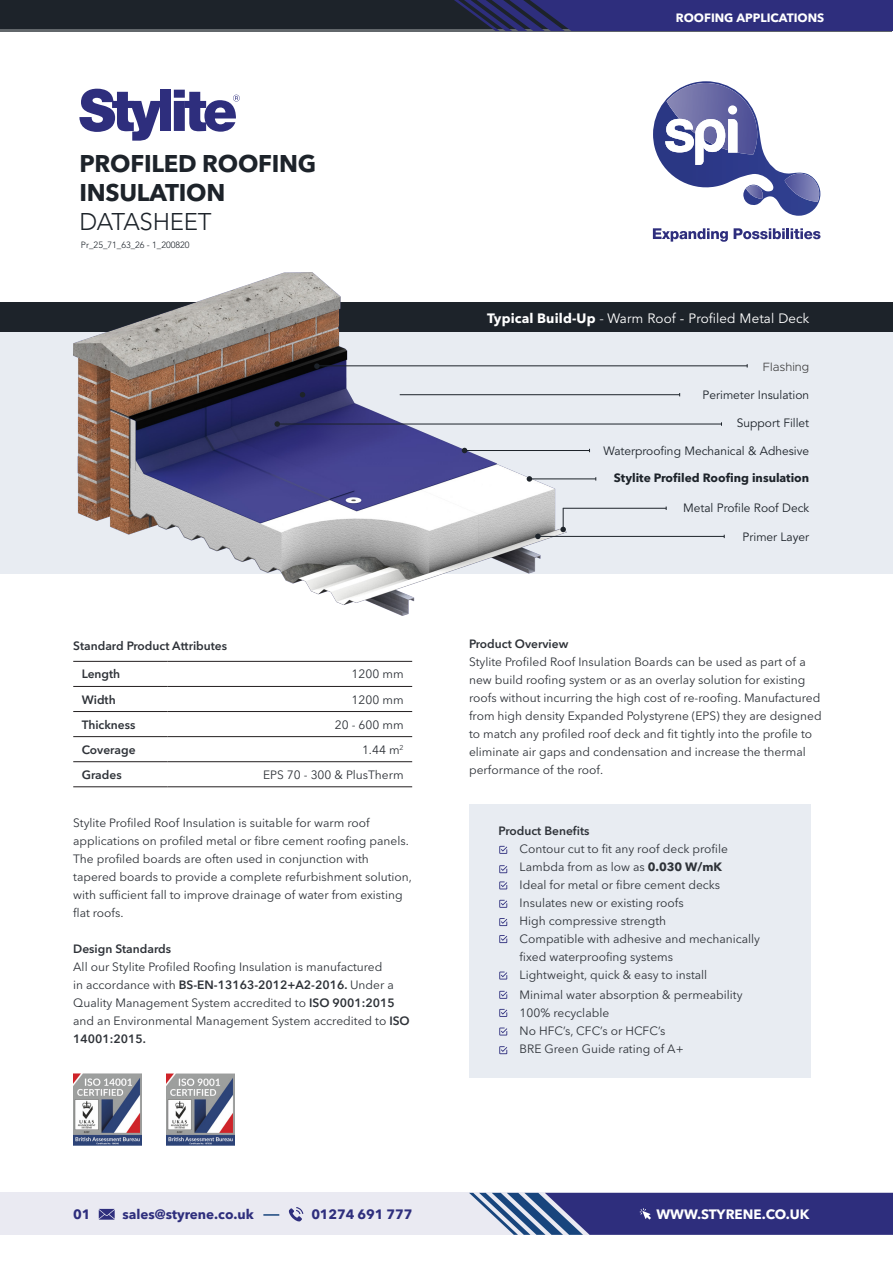
<style>
.page{position:relative;width:893px;height:1263px;background:#fff}
.page>*{position:absolute;margin:0;border:0;box-sizing:border-box;transform-origin:0 0}
.t1{font:700 24px/28.8px "Avenir Next LT Pro";letter-spacing:-.01em;color:#1d232a}
.t2{font:300 24px "Avenir LT Std";letter-spacing:-.01em;color:#1d232a}
.t3{font:13.5px "Avenir LT Std";letter-spacing:.01em;color:#fff}
.t4{font:700 13.5px "Avenir Next LT Pro";color:#2e2e7d}
.t5{font:700 13.5px "Avenir Next LT Pro";color:#fff}
.t6{font:12px/18px "Avenir Next LT Pro";color:#2e3238}
.t7{font:600 12px "Avenir Next LT Pro";color:#2e3238}
.t8{font:12px "Avenir LT Std";color:#1d232a}
.t9{font:700 12px "Avenir Next LT Pro";color:#1d232a}
.t10{font:700 12px "Avenir Next LT Pro";color:#fff}
.t11{font:300 12px "Metropolis";color:#3e3e3f}
.t12{font:300 9px "Avenir LT Std";color:#1d232a}
.s1{font-weight:600}
.s2{font-family:"Avenir Next LT Pro";font-weight:700}
.s3{font-weight:300}
.s4{font-weight:700}
</style>
<div class="page">
<div style="left:0;top:302px;width:893px;height:271px;background:#e8ecf2"></div>
<svg style="left:0;top:28px;width:454px;height:3px"></svg>
<div style="left:0;top:302px;width:893px;height:30px;background:#1d232a"></div>
<img style="left:73px;top:273px;width:494px;height:342px">
<div style="left:0;top:0;width:893px;height:28px;background:#1d232a"></div>
<div style="left:469px;top:805px;width:341px;height:273px;background:#e8ecf2"></div>
<svg style="left:499px;top:991px;width:8px;height:8px"></svg>
<svg style="left:499px;top:1009px;width:8px;height:8px"></svg>
<svg style="left:499px;top:1027px;width:8px;height:8px"></svg>
<svg style="left:499px;top:1046px;width:8px;height:8px"></svg>
<svg style="left:499px;top:971px;width:8px;height:8px"></svg>
<svg style="left:499px;top:935px;width:8px;height:8px"></svg>
<svg style="left:499px;top:900px;width:8px;height:8px"></svg>
<svg style="left:499px;top:881px;width:8px;height:8px"></svg>
<svg style="left:499px;top:865px;width:8px;height:8px"></svg>
<svg style="left:499px;top:846px;width:8px;height:8px"></svg>
<hr style="left:317px;top:365px;width:430px;height:1px;background:#1d232a">
<hr style="left:400px;top:394px;width:280px;height:1px;background:#1d232a">
<hr style="left:277px;top:424px;width:444px;height:1px;background:#1d232a">
<hr style="left:465px;top:450px;width:124px;height:1px;background:#1d232a">
<hr style="left:529px;top:478px;width:67px;height:1px;background:#1d232a">
<hr style="left:563px;top:508px;width:103px;height:1px;background:#1d232a">
<hr style="left:538px;top:536px;width:186px;height:1px;background:#1d232a">
<svg style="left:274px;top:421px;width:6px;height:6px"></svg>
<svg style="left:462px;top:448px;width:5px;height:5px"></svg>
<svg style="left:527px;top:476px;width:5px;height:6px"></svg>
<svg style="left:535px;top:534px;width:6px;height:5px"></svg>
<svg style="left:300px;top:392px;width:5px;height:5px"></svg>
<svg style="left:314px;top:363px;width:6px;height:6px"></svg>
<svg style="left:454px;top:0;width:439px;height:31px;background:#2c2d73"></svg>
<div style="left:0;top:1193px;width:893px;height:42px;background:#eaeaf2"></div>
<svg style="left:99px;top:1209px;width:16px;height:11px"></svg>
<svg style="left:289px;top:1207px;width:14px;height:14px"></svg>
<svg style="left:263px;top:1214px;width:16px;height:2px"></svg>
<svg style="left:469px;top:1193px;width:424px;height:42px;background:#45498c"></svg>
<hr style="left:73px;top:686px;width:94px;height:1px;background:#231f20">
<hr style="left:167px;top:686px;width:245px;height:1px;background:#231f20">
<hr style="left:73px;top:711px;width:94px;height:1px;background:#231f20">
<hr style="left:167px;top:711px;width:245px;height:1px;background:#231f20">
<hr style="left:73px;top:736px;width:94px;height:1px;background:#231f20">
<hr style="left:167px;top:736px;width:245px;height:1px;background:#231f20">
<hr style="left:73px;top:761px;width:94px;height:1px;background:#231f20">
<hr style="left:167px;top:761px;width:245px;height:1px;background:#231f20">
<hr style="left:73px;top:661px;width:94px;height:1px;background:#231f20">
<hr style="left:167px;top:661px;width:245px;height:1px;background:#231f20">
<hr style="left:73px;top:786px;width:94px;height:1px;background:#231f20">
<hr style="left:167px;top:786px;width:245px;height:1px;background:#231f20">
<svg style="left:560px;top:508px;width:6px;height:24px"></svg>
<img style="left:166px;top:1074px;width:69px;height:71px">
<img style="left:73px;top:1074px;width:69px;height:71px">
<svg style="left:499px;top:918px;width:8px;height:8px"></svg>
<svg style="left:653px;top:81px;width:167px;height:135px"></svg>
<svg style="left:653px;top:228px;width:75px;height:14px"></svg>
<svg style="left:734px;top:228px;width:86px;height:11px"></svg>
<svg style="left:79px;top:89px;width:83px;height:52px"></svg>
<div style="left:160px;top:90px;width:11px;height:41px;background:#2e2e7d"></div>
<svg style="left:174px;top:90px;width:66px;height:42px"></svg>
<p class="t1" style="left:79px;top:149px;width:238px">PROFILED ROOFING<br>INSULATION</p>
<p class="t2" style="left:79px;top:207px;width:134px">DATASHEET</p>
<p class="t12" style="left:81px;top:240px;width:110px">Pr_25_71_63_26 - 1_200820</p>
<p class="t7" style="left:73px;top:638px;width:155px">Standard Product Attributes</p>
<p class="t7" style="left:82px;top:667px;width:40px">Length</p>
<p class="t6" style="left:352px;top:665px;width:54px">1200 mm</p>
<p class="t7" style="left:82px;top:692px;width:35px">Width</p>
<p class="t6" style="left:352px;top:690px;width:54px">1200 mm</p>
<p class="t7" style="left:82px;top:717px;width:55px">Thickness</p>
<p class="t6" style="left:335px;top:715px;width:70px">20 - 600 mm</p>
<p class="t7" style="left:82px;top:742px;width:55px">Coverage</p>
<p class="t6" style="left:362px;top:740px;width:43px">1.44 m<sup>2</sup></p>
<p class="t7" style="left:82px;top:767px;width:41px">Grades</p>
<p class="t6" style="left:263px;top:765px;width:142px">EPS 70 - 300 &amp; PlusTherm</p>
<p class="t6" style="left:73px;top:814px;width:340px">Stylite Profiled Roof Insulation is suitable for warm roof applications on profiled metal or fibre cement roofing panels.<br>The profiled boards are often used in conjunction with tapered boards to provide a complete refurbishment solution, with sufficient fall to improve drainage of water from existing flat roofs.</p>
<p class="t7" style="left:73px;top:942px;width:99px">Design Standards</p>
<p class="t6" style="left:73px;top:958px;width:338px">All our Stylite Profiled Roofing Insulation is manufactured<br>in accordance with <span class="s1">BS-EN-13163-2012+A2-2016.</span> Under a Quality Management System accredited to <span class="s1">ISO 9001:2015 </span>and an Environmental Management System accredited to <span class="s1">ISO 14001:2015.</span></p>
<p class="t10" style="left:676px;top:11px;width:150px">ROOFING APPLICATIONS</p>
<p class="t3" style="left:487px;top:311px;width:324px"><span class="s2">Typical Build-Up</span> <span class="s3">-</span> Warm Roof - Profiled Metal Deck</p>
<p class="t11" style="left:763px;top:359px;width:48px">Flashing</p>
<p class="t8" style="left:703px;top:388px;width:108px">Perimeter Insulation</p>
<p class="t8" style="left:737px;top:416px;width:74px">Support Fillet</p>
<p class="t8" style="left:603px;top:444px;width:207px">Waterproofing Mechanical &amp; Adhesive</p>
<p class="t9" style="left:614px;top:470px;width:197px">Stylite Profiled Roofing insulation</p>
<p class="t8" style="left:683px;top:501px;width:128px">Metal Profile Roof Deck</p>
<p class="t8" style="left:743px;top:530px;width:68px">Primer Layer</p>
<p class="t7" style="left:469px;top:636px;width:101px">Product Overview</p>
<p class="t6" style="left:469px;top:653px;width:354px">Stylite Profiled Roof Insulation Boards can be used as part of a new build roofing system or as an overlay solution for existing roofs without incurring the high cost of re-roofing. Manufactured from high density Expanded Polystyrene (EPS) they are designed to match any profiled roof deck and fit tightly into the profile to eliminate air gaps and condensation and increase the thermal performance of the roof.</p>
<p class="t7" style="left:499px;top:824px;width:92px">Product Benefits</p>
<p class="t6" style="left:520px;top:840px;width:210px">Contour cut to fit any roof deck profile</p>
<p class="t6" style="left:520px;top:858px;width:204px">Lambda from as low as <span class="s4">0.030 W/mK<br></span>Ideal for metal or fibre cement decks</p>
<p class="t6" style="left:520px;top:894px;width:166px">Insulates new or existing roofs</p>
<p class="t6" style="left:520px;top:912px;width:148px">High compressive strength</p>
<p class="t6" style="left:520px;top:930px;width:242px">Compatible with adhesive and mechanically fixed waterproofing systems</p>
<p class="t6" style="left:520px;top:966px;width:189px">Lightweight, quick &amp; easy to install</p>
<p class="t6" style="left:520px;top:986px;width:224px">Minimal water absorption &amp; permeability</p>
<p class="t6" style="left:520px;top:1004px;width:91px">100% recyclable</p>
<p class="t6" style="left:520px;top:1022px;width:147px">No HFC’s, CFC’s or HCFC’s</p>
<p class="t6" style="left:520px;top:1040px;width:166px">BRE Green Guide rating of A+</p>
<p class="t4" style="left:73px;top:1206px;width:19px">01</p>
<p class="t4" style="left:122px;top:1206px;width:133px">sales@styrene.co.uk</p>
<p class="t4" style="left:311px;top:1206px;width:103px">01274 691 777</p>
<p class="t5" style="left:656px;top:1206px;width:154px">WWW.STYRENE.CO.UK</p>
</div>
